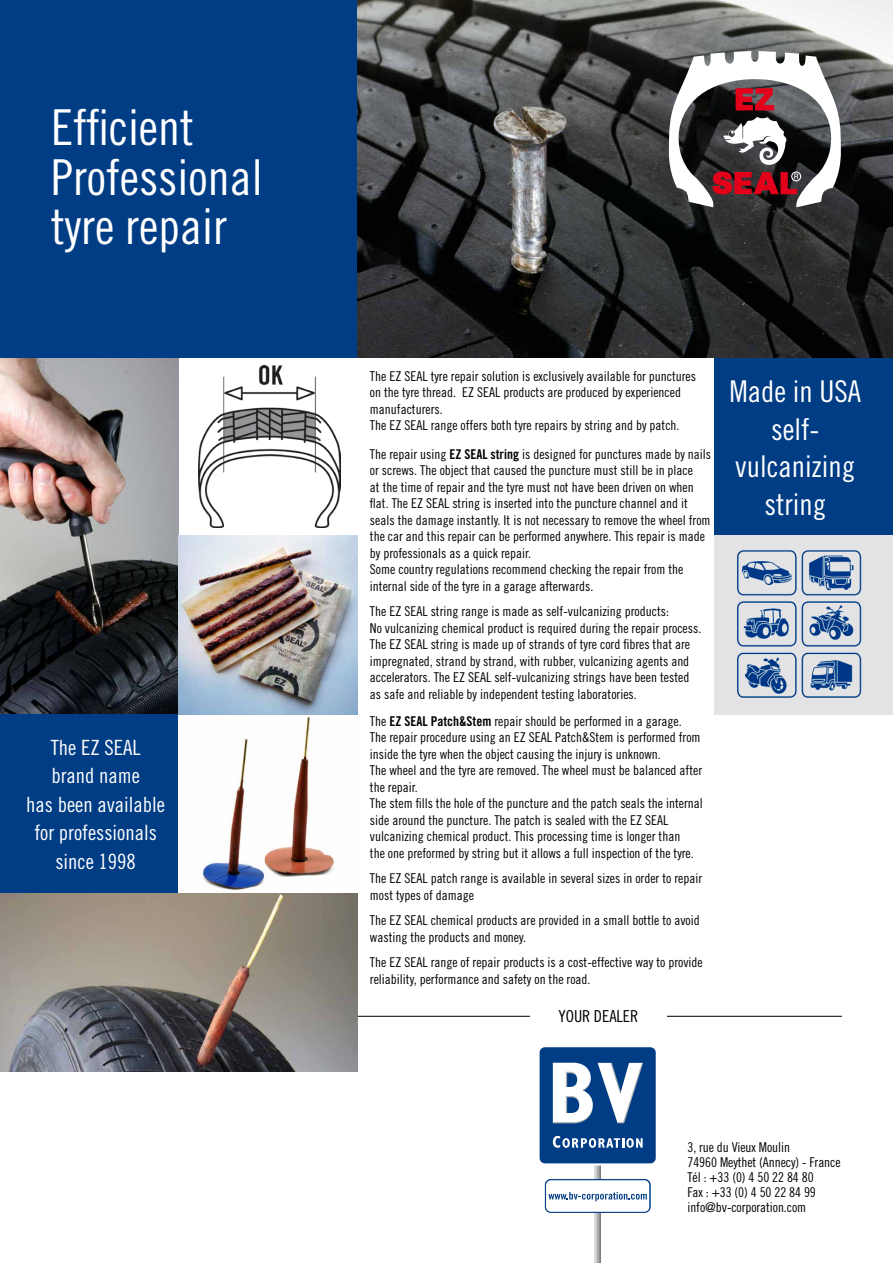
<style>
.page{position:relative;width:893px;height:1263px;background:#fff}
.page>*{position:absolute;margin:0;border:0;box-sizing:border-box;transform-origin:0 0}
.t1{font:49.5px/49.5px "Trade Gothic Cond Eighteen";color:#fff}
.t2{font:30px/37.5px "Trade Gothic Cond Eighteen";color:#fff;text-align:center}
.t3{font:21px/28.5px "Trade Gothic Cond Eighteen";color:#fff;text-align:center}
.t4{font:16.5px "Trade Gothic Cond Eighteen";letter-spacing:-.005em;color:#000}
.t5{font:13.5px/16.5px "Trade Gothic Cond Eighteen";color:#000}
.s1{font-family:"Trade Gothic Bold Cond Twenty"}
</style>
<div class="page">
<img style="left:0;top:357px;width:179px;height:357px">
<div style="left:714px;top:357px;width:179px;height:179px;background:#003d85"></div>
<img style="left:199px;top:366px;width:142px;height:161px">
<div style="left:0;top:0;width:357px;height:357px;background:#003d85"></div>
<svg style="left:595px;top:1165px;width:5px;height:98px"></svg>
<svg style="left:545px;top:1179px;width:106px;height:34px"></svg>
<svg style="left:539px;top:1047px;width:117px;height:117px"></svg>
<hr style="left:357px;top:1016px;width:485px;height:1px;background:#000">
<div style="left:530px;top:1009px;width:136px;height:15px;background:#fff"></div>
<div style="left:0;top:714px;width:179px;height:179px;background:#003d85"></div>
<img style="left:714px;top:536px;width:179px;height:178px">
<img style="left:179px;top:714px;width:178px;height:177px">
<img style="left:179px;top:536px;width:178px;height:178px">
<img style="left:357px;top:0;width:536px;height:357px">
<svg style="left:668px;top:51px;width:173px;height:156px"></svg>
<img style="left:0;top:893px;width:357px;height:178px">
<h1 class="t1" style="left:51px;top:102px;width:213px">Efficient<br>Professional tyre repair</h1>
<h3 class="t3" style="left:26px;top:733px;width:140px">The EZ SEAL<br>brand name<br>has been available for professionals since 1998</h3>
<p class="t5" style="left:370px;top:367px;width:328px">The EZ SEAL tyre repair solution is exclusively available for punctures on the tyre thread. EZ SEAL products are produced by experienced manufacturers.<br>The EZ SEAL range offers both tyre repairs by string and by patch.</p>
<p class="t5" style="left:370px;top:445px;width:343px">The repair using <span class="s1">EZ SEAL string</span> is designed for punctures made by nails or screws. The object that caused the puncture must still be in place<br>at the time of repair and the tyre must not have been driven on when flat. The EZ SEAL string is inserted into the puncture channel and it seals the damage instantly. It is not necessary to remove the wheel from the car and this repair can be performed anywhere. This repair is made by professionals as a quick repair.<br>Some country regulations recommend checking the repair from the internal side of the tyre in a garage afterwards.</p>
<p class="t5" style="left:370px;top:603px;width:333px">The EZ SEAL string range is made as self-vulcanizing products:<br>No vulcanizing chemical product is required during the repair process.<br>The EZ SEAL string is made up of strands of tyre cord fibres that are impregnated, strand by strand, with rubber, vulcanizing agents and accelerators. The EZ SEAL self-vulcanizing strings have been tested as safe and reliable by independent testing laboratories.</p>
<p class="t5" style="left:370px;top:712px;width:334px">The <span class="s1">EZ SEAL Patch&amp;Stem</span> repair should be performed in a garage.<br>The repair procedure using an EZ SEAL Patch&amp;Stem is performed from inside the tyre when the object causing the injury is unknown.<br>The wheel and the tyre are removed. The wheel must be balanced after the repair.<br>The stem fills the hole of the puncture and the patch seals the internal side around the puncture. The patch is sealed with the EZ SEAL vulcanizing chemical product. This processing time is longer than<br>the one preformed by string but it allows a full inspection of the tyre.</p>
<p class="t5" style="left:370px;top:870px;width:334px">The EZ SEAL patch range is available in several sizes in order to repair most types of damage</p>
<p class="t5" style="left:370px;top:912px;width:331px">The EZ SEAL chemical products are provided in a small bottle to avoid wasting the products and money.</p>
<p class="t5" style="left:370px;top:954px;width:334px">The EZ SEAL range of repair products is a cost-effective way to provide reliability, performance and safety on the road.</p>
<p class="t4" style="left:559px;top:1007px;width:81px">YOUR DEALER</p>
<h2 class="t2" style="left:729px;top:372px;width:133px">Made in USA self&shy;vulcanizing string</h2>
<p class="t5" style="left:687px;top:1139px;width:155px;line-height:15px">3, rue du Vieux Moulin<br>74960 Meythet (Annecy) - France<br>Tél : +33 (0) 4 50 22 84 80<br>Fax : +33 (0) 4 50 22 84 99 info@bv-corporation.com</p>
</div>
